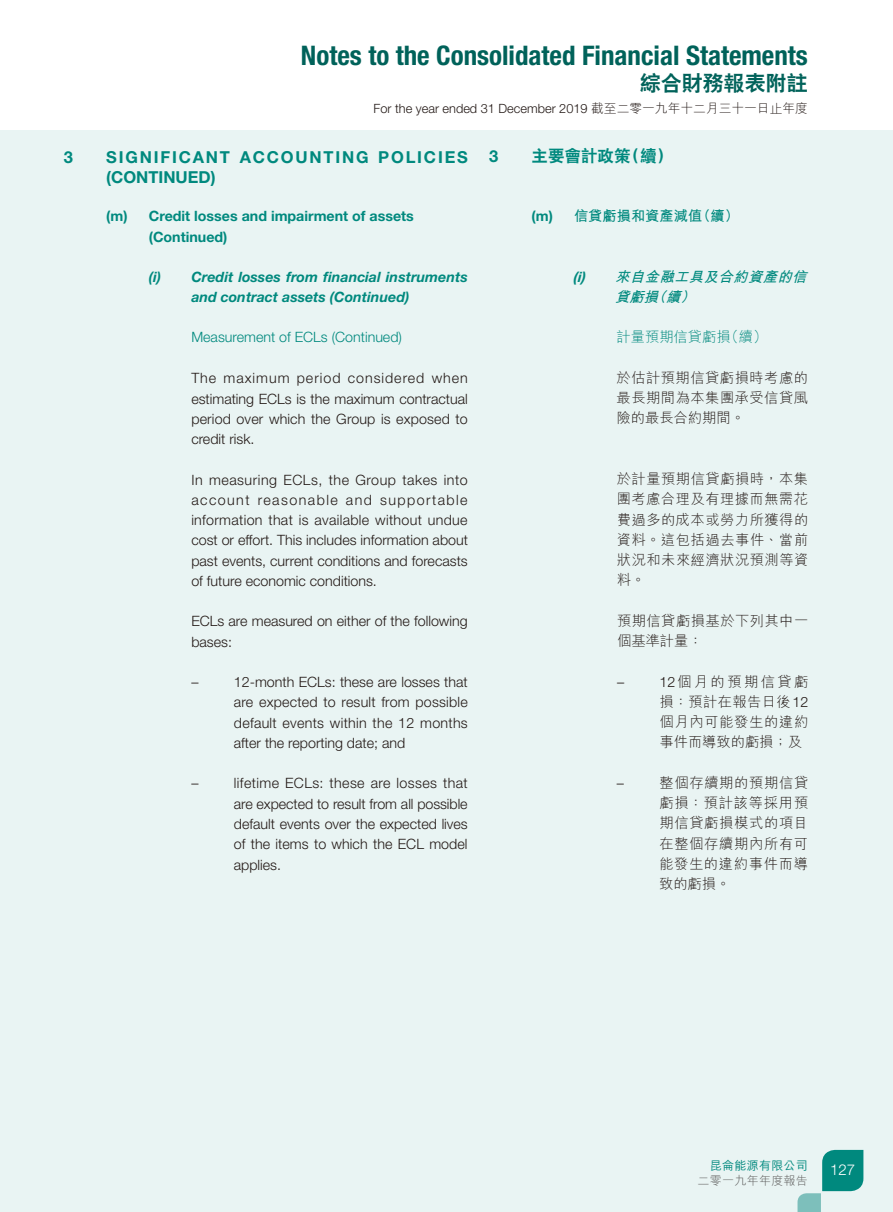
<style>
.page{position:relative;width:893px;height:1212px;background:#fff}
.page>*{position:absolute;margin:0;border:0;box-sizing:border-box;transform-origin:0 0}
.t1{font:700 condensed 27px "Helvetica Neue LT Std";color:#00625a}
.t2{font:800 21px "C Hei 2 HK";color:#00625a}
.t3{font:700 16.5px/20.2px "Helvetica Neue LT Std";letter-spacing:.11em;color:#00897e}
.t4{font:800 16.5px "C Hei 2 HK";color:#00897e}
.t5{font:300 15px "Helvetica Neue LT Std";color:#fff}
.t6{font:300 14.25px/20.2px "Helvetica Neue LT Std";color:#231916;text-align:justify}
.t7{font:300 14.25px/20.2px "M Hei HK";letter-spacing:.035em;color:#231916;text-align:justify}
.t8{font:italic 700 14.25px/20.2px "Helvetica Neue LT Std";color:#00897e}
.t9{font:700 14.25px/20.2px "Helvetica Neue LT Std";color:#00897e}
.t10{font:300 14.25px "Helvetica Neue LT Std";color:#00897e}
.t11{font:italic 700 14.25px/20.2px "M Hei HK";color:#00897e}
.t12{font:700 14.25px "M Hei HK";color:#00897e}
.t13{font:300 14.25px "M Hei HK";color:#00897e}
.t14{font:300 12.75px "Helvetica Neue LT Std";color:#231916}
.t15{font:300 12px "M Hei HK";letter-spacing:.025em;color:#595857}
.t16{font:500 12px "M Hei HK";letter-spacing:.025em;color:#00897e}
.s1{font-family:"M Hei HK"}
.s2{font-family:"Helvetica Neue LT Std"}
</style>
<div class="page">
<div style="left:0;top:131px;width:893px;height:1081px;background:#e9f4f3"></div>
<svg style="left:797px;top:1150px;width:66px;height:62px"></svg>
<h1 class="t1" style="left:301px;top:39px;width:508px">Notes to the Consolidated Financial Statements</h1>
<h2 class="t2" style="left:640px;top:73px;width:169px">綜合財務報表附註</h2>
<p class="t14" style="left:374px;top:101px;width:436px">For the year ended 31 December 2019 <span class="s1">截至二零一九年十二月三十一日止年度</span></p>
<p class="t3" style="left:64px;top:146px;width:11px">3</p>
<p class="t3" style="left:106px;top:146px;width:363px">SIGNIFICANT ACCOUNTING POLICIES (CONTINUED)</p>
<p class="t9" style="left:149px;top:206px;width:267px;text-indent:-43px">(m) Credit losses and impairment of assets (Continued)</p>
<p class="t8" style="left:191px;top:267px;width:278px;text-indent:-43px">(i) Credit losses from financial instruments and contract assets (Continued)</p>
<p class="t10" style="left:191px;top:329px;width:212px">Measurement of ECLs (Continued)</p>
<p class="t6" style="left:191px;top:368px;width:278px">The maximum period considered when estimating ECLs is the maximum contractual period over which the Group is exposed to credit risk.</p>
<p class="t6" style="left:191px;top:469px;width:278px">In measuring ECLs, the Group takes into account reasonable and supportable information that is available without undue cost or effort. This includes information about past events, current conditions and forecasts of future economic conditions.</p>
<p class="t6" style="left:191px;top:611px;width:278px">ECLs are measured on either of the following bases:</p>
<p class="t6" style="left:191px;top:672px;width:9px">–</p>
<p class="t6" style="left:234px;top:672px;width:235px">12-month ECLs: these are losses that are expected to result from possible default events within the 12 months after the reporting date; and</p>
<p class="t6" style="left:191px;top:773px;width:9px">–</p>
<p class="t6" style="left:234px;top:773px;width:235px">lifetime ECLs: these are losses that are expected to result from all possible default events over the expected lives of the items to which the ECL model applies.</p>
<p class="t3" style="left:489px;top:146px;width:11px">3</p>
<p class="t4" style="left:531px;top:148px;width:143px">主要會計政策（續）</p>
<p class="t12" style="left:531px;top:205px;width:209px"><span class="s2">(m)</span> 信貸虧損和資產減值（續）</p>
<p class="t11" style="left:615px;top:265px;width:198px;text-indent:-43px"><span class="s2">(i)</span> 來自金融工具及合約資產的信貸虧損（續）</p>
<p class="t13" style="left:617px;top:330px;width:152px">計量預期信貸虧損（續）</p>
<p class="t7" style="left:617px;top:367px;width:193px">於估計預期信貸虧損時考慮的最長期間為本集團承受信貸風險的最長合約期間。</p>
<p class="t7" style="left:617px;top:468px;width:193px">於計量預期信貸虧損時，本集團考慮合理及有理據而無需花費過多的成本或勞力所獲得的資料。這包括過去事件、當前狀況和未來經濟狀況預測等資料。</p>
<p class="t7" style="left:617px;top:610px;width:193px">預期信貸虧損基於下列其中一個基準計量：</p>
<p class="t6" style="left:617px;top:671px;width:9px">–</p>
<p class="t7" style="left:659px;top:671px;width:150px"><span class="s2">12</span>個月的預期信貸虧損：預計在報告日後<span class="s2">12</span>個月內可能發生的違約事件而導致的虧損；及</p>
<p class="t6" style="left:617px;top:772px;width:9px">–</p>
<p class="t7" style="left:659px;top:772px;width:151px">整個存續期的預期信貸虧損：預計該等採用預期信貸虧損模式的項目在整個存續期內所有可能發生的違約事件而導致的虧損。</p>
<p class="t16" style="left:710px;top:1157px;width:100px">昆侖能源有限公司</p>
<p class="t5" style="left:830px;top:1161px;width:27px">127</p>
<p class="t15" style="left:697px;top:1174px;width:112px">二零一九年年度報告</p>
</div>
